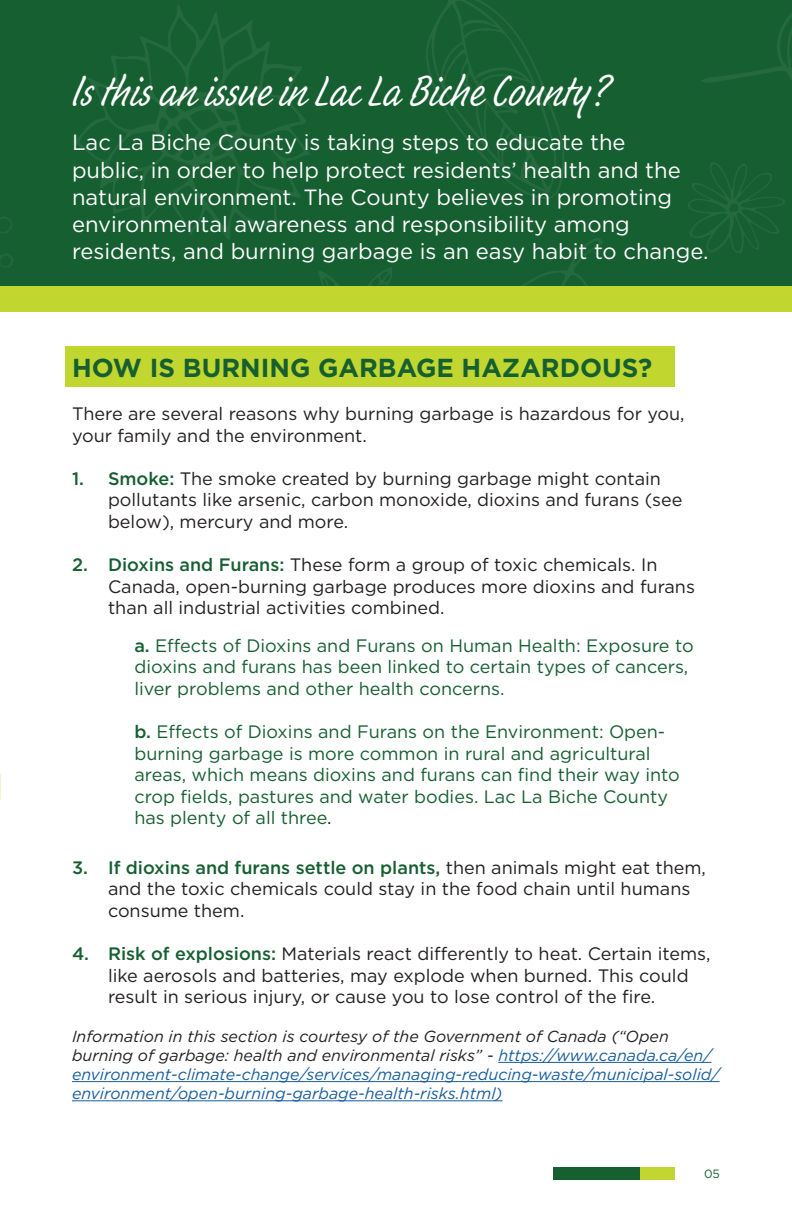
<style>
.page{position:relative;width:792px;height:1224px;background:#fff}
.page>*{position:absolute;margin:0;border:0;box-sizing:border-box;transform-origin:0 0}
.t1{font:48px "Schuss Hand ITC Std";letter-spacing:.01em;color:#fff}
.t2{font:700 26px "Gotham";color:#165f31}
.t3{font:22px/27.2px "Gotham";color:#fff}
.t4{font:18px/21.6px "Gotham";color:#231f20}
.t5{font:18px/21.6px "Gotham";color:#165f31}
.t6{font:italic 16px/19.2px "Gotham";color:#175d9e}
.t7{font:12px "Gotham";color:#165f31}
.s1{font-weight:500;color:#165f31}
.s2{font-weight:500}
.s3{color:#231f20}
</style>
<div class="page">
<div style="left:640px;top:1167px;width:34px;height:12px;background:#c1d630"></div>
<div style="left:553px;top:1167px;width:87px;height:12px;background:#165f31"></div>
<div style="left:0;top:0;width:792px;height:291px;background:#165f31"></div>
<svg style="left:702px;top:13px;width:90px;height:70px"></svg>
<svg style="left:0;top:217px;width:13px;height:50px"></svg>
<svg style="left:75px;top:5px;width:235px;height:234px"></svg>
<svg style="left:688px;top:162px;width:97px;height:91px"></svg>
<svg style="left:318px;top:268px;width:74px;height:18px"></svg>
<svg style="left:426px;top:0;width:138px;height:199px"></svg>
<svg style="left:522px;top:238px;width:81px;height:48px"></svg>
<div style="left:65px;top:346px;width:609px;height:40px;background:#c1d72f"></div>
<hr style="left:498px;top:1062px;width:213px;height:1px;background:#175d9e">
<hr style="left:72px;top:1081px;width:648px;height:1px;background:#175d9e">
<hr style="left:72px;top:1100px;width:431px;height:1px;background:#175d9e">
<div style="left:0;top:286px;width:792px;height:25px;background:#c1d72f"></div>
<p class="t1" style="left:72px;top:60px;width:540px">Is this an issue in Lac La Biche County?</p>
<p class="t3" style="left:72px;top:129px;width:638px">Lac La Biche County is taking steps to educate the<br>public, in order to help protect residents’ health and the natural environment. The County believes in promoting environmental awareness and responsibility among residents, and burning garbage is an easy habit to change.</p>
<p class="t2" style="left:72px;top:350px;width:582px">HOW IS BURNING GARBAGE HAZARDOUS?</p>
<p class="t4" style="left:72px;top:402px;width:614px">There are several reasons why burning garbage is hazardous for you, your family and the environment.</p>
<p class="t4" style="left:108px;top:467px;width:576px;text-indent:-36px"><span class="s1">1. Smoke:</span> The smoke created by burning garbage might contain pollutants like arsenic, carbon monoxide, dioxins and furans (see below), mercury and more.</p>
<p class="t4" style="left:108px;top:554px;width:589px;text-indent:-36px"><span class="s1">2. Dioxins and Furans:</span> These form a group of toxic chemicals. In<br>Canada, open-burning garbage produces more dioxins and furans than all industrial activities combined.</p>
<p class="t5" style="left:134px;top:634px;width:561px"><span class="s2">a.</span> Effects of Dioxins and Furans on Human Health: Exposure to dioxins and furans has been linked to certain types of cancers, liver problems and other health concerns.</p>
<p class="t5" style="left:134px;top:720px;width:547px"><span class="s2">b.</span> Effects of Dioxins and Furans on the Environment: Open&shy;burning garbage is more common in rural and agricultural areas, which means dioxins and furans can find their way into crop fields, pastures and water bodies. Lac La Biche County has plenty of all three<span class="s3">.</span></p>
<p class="t4" style="left:108px;top:856px;width:599px;text-indent:-36px"><span class="s1">3. If dioxins and furans settle on plants,</span> then animals might eat them, and the toxic chemicals could stay in the food chain until humans consume them.</p>
<p class="t4" style="left:108px;top:942px;width:604px;text-indent:-36px"><span class="s1">4. Risk of explosions:</span> Materials react differently to heat. Certain items, like aerosols and batteries, may explode when burned. This could result in serious injury, or cause you to lose control of the fire.</p>
<p class="t6" style="left:72px;top:1026px;width:649px"><span class="s3">Information in this section is courtesy of the Government of Canada (“Open burning of garbage: health and environmental risks” -</span> https://www.canada.ca/en/ environment-climate-change/services/managing-reducing-waste/municipal-solid/ environment/open-burning-garbage-health-risks.html)</p>
<p class="t7" style="left:704px;top:1166px;width:17px">05</p>
</div>
